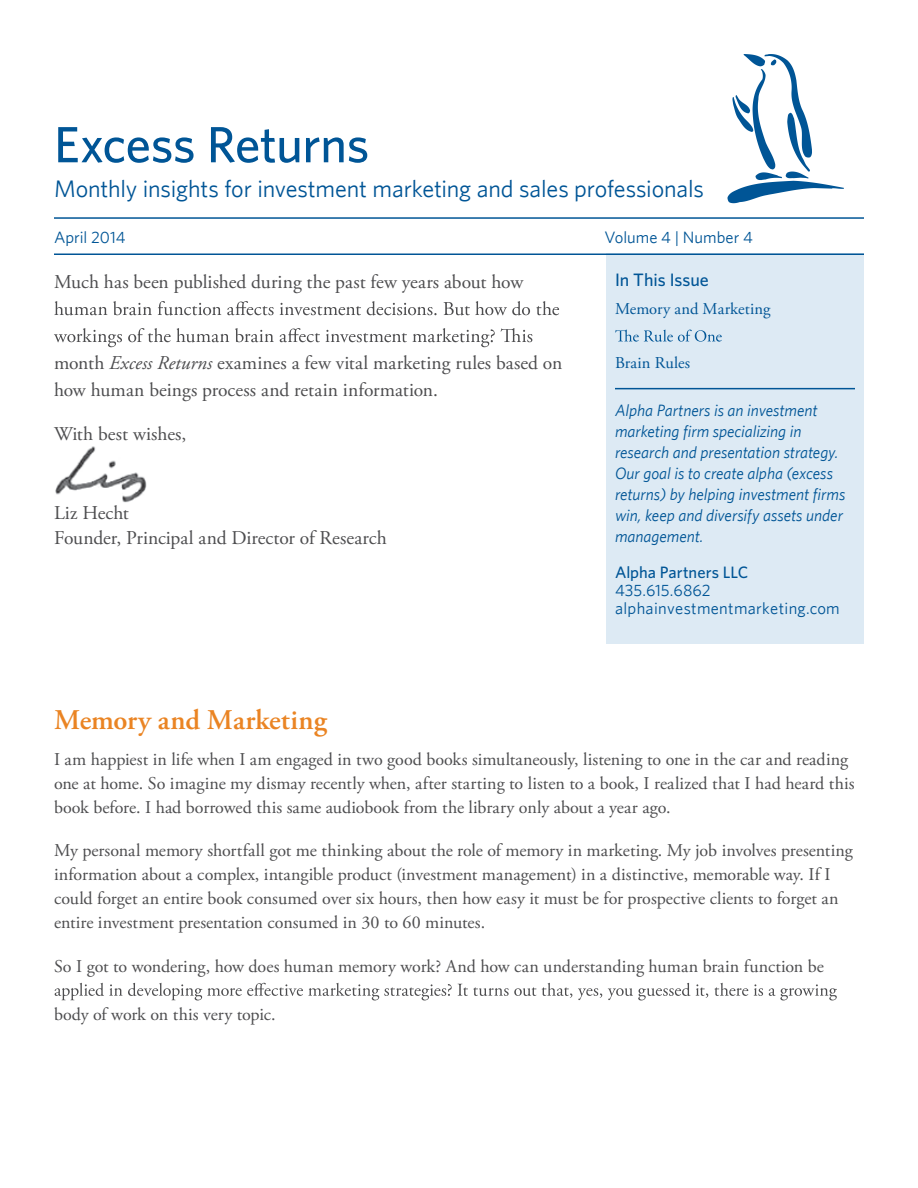
<style>
.page{position:relative;width:918px;height:1188px;background:#fff}
.page>*{position:absolute;margin:0;border:0;box-sizing:border-box;transform-origin:0 0}
.t1{font:500 51px "Whitney";letter-spacing:-.01em;color:#005596}
.t2{font:600 28.5px "Adobe Garamond Pro";color:#ea8423}
.t3{font:24px "Whitney";letter-spacing:-.005em;color:#005596}
.t4{font:19.5px/27px "Adobe Garamond Pro";color:#4d4d4f}
.t5{font:18px/24px "Adobe Garamond Pro";color:#4d4d4f}
.t6{font:500 18px "Whitney";color:#005596}
.t7{font:italic 16.5px/21px "Whitney";color:#005596}
.t8{font:16.5px/18px "Whitney";letter-spacing:.005em;color:#005596}
.t9{font:16.5px "Adobe Garamond Pro";letter-spacing:.005em;color:#005596}
.t10{font:500 16.5px "Whitney";color:#005596}
.s1{font-style:italic}
</style>
<div class="page">
<svg style="left:54px;top:301px;width:505px;height:14px"></svg>
<svg style="left:54px;top:328px;width:478px;height:19px"></svg>
<img style="left:55px;top:446px;width:92px;height:56px">
<svg style="left:55px;top:983px;width:782px;height:17px"></svg>
<div style="left:606px;top:254px;width:258px;height:390px;background:#ddeaf4"></div>
<hr style="left:615px;top:388px;width:240px;height:1px;background:#005596">
<svg style="left:615px;top:330px;width:107px;height:12px"></svg>
<hr style="left:54px;top:254px;width:810px;height:1px;background:#005596">
<hr style="left:54px;top:217px;width:810px;height:2px;background:#005596">
<svg style="left:728px;top:54px;width:116px;height:149px"></svg>
<h1 class="t1" style="left:54px;top:114px;width:317px">Excess Returns</h1>
<h3 class="t3" style="left:54px;top:174px;width:651px">Monthly insights for investment marketing and sales professionals</h3>
<p class="t8" style="left:54px;top:228px;width:73px">April 2014</p>
<p class="t8" style="left:605px;top:228px;width:150px">Volume 4 | Number 4</p>
<p class="t4" style="left:54px;top:269px;width:471px">Much has been published during the past few years about how</p>
<p class="t4" style="left:54px;top:350px;width:510px">month <span class="s1">Excess Returns</span> examines a few vital marketing rules based on how human beings process and retain information.</p>
<p class="t4" style="left:54px;top:421px;width:134px">With best wishes,</p>
<p class="t4" style="left:54px;top:500px;width:334px;line-height:25.5px">Liz Hecht<br>Founder, Principal and Director of Research</p>
<p class="t6" style="left:615px;top:269px;width:95px">In This Issue</p>
<p class="t9" style="left:615px;top:299px;width:157px">Memory and Marketing</p>
<p class="t9" style="left:615px;top:353px;width:77px">Brain Rules</p>
<p class="t7" style="left:615px;top:400px;width:232px">Alpha Partners is an investment marketing firm specializing in research and presentation strategy.<br>Our goal is to create alpha (excess returns) by helping investment firms win, keep and diversify assets under management.</p>
<p class="t10" style="left:615px;top:563px;width:135px">Alpha Partners LLC</p>
<p class="t8" style="left:615px;top:581px;width:226px">435.615.6862 alphainvestmentmarketing.com</p>
<h2 class="t2" style="left:54px;top:703px;width:274px">Memory and Marketing</h2>
<p class="t5" style="left:54px;top:748px;width:802px">I am happiest in life when I am engaged in two good books simultaneously, listening to one in the car and reading one at home. So imagine my dismay recently when, after starting to listen to a book, I realized that I had heard this book before. I had borrowed this same audiobook from the library only about a year ago.</p>
<p class="t5" style="left:54px;top:839px;width:800px">My personal memory shortfall got me thinking about the role of memory in marketing. My job involves presenting information about a complex, intangible product (investment management) in a distinctive, memorable way. If I could forget an entire book consumed over six hours, then how easy it must be for prospective clients to forget an entire investment presentation consumed in 30 to 60 minutes.</p>
<p class="t5" style="left:54px;top:955px;width:772px">So I got to wondering, how does human memory work? And how can understanding human brain function be</p>
<p class="t5" style="left:54px;top:1003px;width:223px">body of work on this very topic.</p>
</div>
